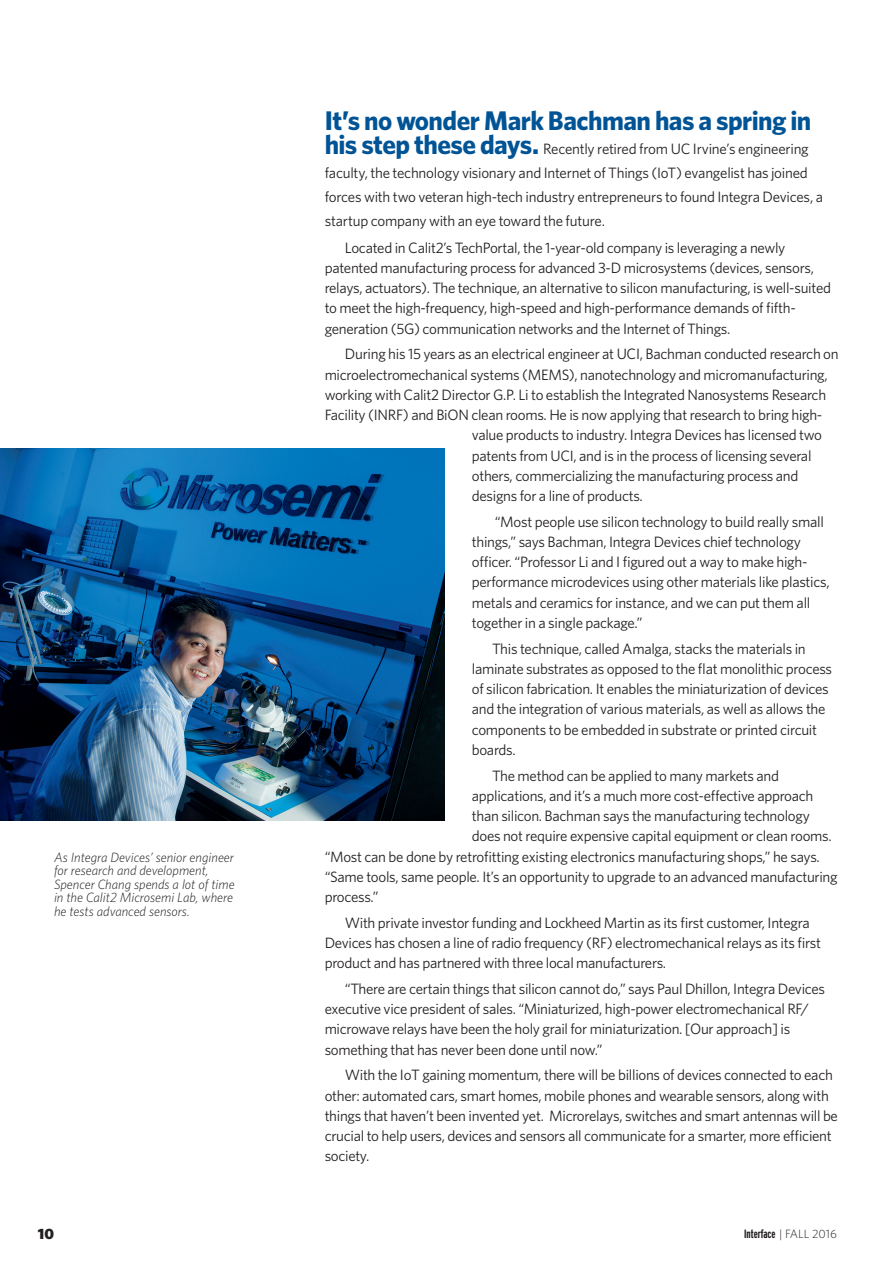
<style>
.page{position:relative;width:893px;height:1263px;background:#fff}
.page>*{position:absolute;margin:0;border:0;box-sizing:border-box;transform-origin:0 0}
.t1{font:700 27px "Whitney";letter-spacing:-.02em;color:#005495}
.t2{font:15px/20.2px "Whitney";letter-spacing:-.02em;color:#231f20}
.t3{font:900 15px "Whitney";color:#231f20}
.t4{font:italic 300 13.5px/13.5px "Whitney";color:#231f20}
.t5{font:700 extra-condensed 12px "Interstate";color:#231f20}
.s1{font-weight:700;font-size:27px;color:#005495}
.s2{font-family:"Whitney";font-weight:300;font-stretch:normal}
</style>
<div class="page">
<img style="left:0;top:449px;width:445px;height:372px">
<p class="t4" style="left:54px;top:850px;width:182px">As Integra Devices’ senior engineer for research and development,<br>Spencer Chang spends a lot of time in the Calit2 Microsemi Lab, where he tests advanced sensors.</p>
<h1 class="t1" style="left:325px;top:102px;width:488px">It’s no wonder Mark Bachman has a spring in</h1>
<p class="t2" style="left:325px;top:136px;width:500px;line-height:24px"><span class="s1">his step these days.</span> Recently retired from UC Irvine’s engineering faculty, the technology visionary and Internet of Things (IoT) evangelist has joined forces with two veteran high-tech industry entrepreneurs to found Integra Devices, a startup company with an eye toward the future.</p>
<p class="t2" style="left:325px;top:237px;width:508px;text-indent:20px">Located in Calit2’s TechPortal, the 1-year-old company is leveraging a newly patented manufacturing process for advanced 3-D microsystems (devices, sensors, relays, actuators). The technique, an alternative to silicon manufacturing, is well-suited to meet the high-frequency, high-speed and high-performance demands of fifth&shy;generation (5G) communication networks and the Internet of Things.</p>
<p class="t2" style="left:345px;top:344px;width:495px">During his 15 years as an electrical engineer at UCI, Bachman conducted research on</p>
<p class="t2" style="left:325px;top:364px;width:505px">microelectromechanical systems (MEMS), nanotechnology and micromanufacturing,</p>
<p class="t2" style="left:325px;top:384px;width:503px">working with Calit2 Director G.P. Li to establish the Integrated Nanosystems Research</p>
<p class="t2" style="left:325px;top:404px;width:499px">Facility (INRF) and BiON clean rooms. He is now applying that research to bring high-</p>
<p class="t2" style="left:472px;top:425px;width:352px">value products to industry. Integra Devices has licensed two</p>
<p class="t2" style="left:472px;top:445px;width:341px">patents from UCI, and is in the process of licensing several</p>
<p class="t2" style="left:472px;top:465px;width:328px">others, commercializing the manufacturing process and</p>
<p class="t2" style="left:472px;top:485px;width:173px">designs for a line of products.</p>
<p class="t2" style="left:472px;top:511px;width:359px;text-indent:23px">“Most people use silicon technology to build really small things,” says Bachman, Integra Devices chief technology officer. “Professor Li and I figured out a way to make high&shy;performance microdevices using other materials like plastics, metals and ceramics for instance, and we can put them all together in a single package.”</p>
<p class="t2" style="left:472px;top:638px;width:362px;text-indent:20px">This technique, called Amalga, stacks the materials in laminate substrates as opposed to the flat monolithic process of silicon fabrication. It enables the miniaturization of devices and the integration of various materials, as well as allows the components to be embedded in substrate or printed circuit boards.</p>
<p class="t2" style="left:492px;top:765px;width:288px">The method can be applied to many markets and</p>
<p class="t2" style="left:472px;top:785px;width:343px">applications, and it’s a much more cost-effective approach</p>
<p class="t2" style="left:472px;top:805px;width:340px">than silicon. Bachman says the manufacturing technology</p>
<p class="t2" style="left:472px;top:825px;width:361px">does not require expensive capital equipment or clean rooms.</p>
<p class="t2" style="left:325px;top:846px;width:497px">“Most can be done by retrofitting existing electronics manufacturing shops,” he says.</p>
<p class="t2" style="left:325px;top:866px;width:514px">“Same tools, same people. It’s an opportunity to upgrade to an advanced manufacturing</p>
<p class="t2" style="left:325px;top:886px;width:55px">process.”</p>
<p class="t2" style="left:325px;top:912px;width:498px;text-indent:20px">With private investor funding and Lockheed Martin as its first customer, Integra<br>Devices has chosen a line of radio frequency (RF) electromechanical relays as its first product and has partnered with three local manufacturers.</p>
<p class="t2" style="left:325px;top:978px;width:502px;text-indent:20px">“There are certain things that silicon cannot do,” says Paul Dhillon, Integra Devices executive vice president of sales. “Miniaturized, high-power electromechanical RF/ microwave relays have been the holy grail for miniaturization. [Our approach] is something that has never been done until now.”</p>
<p class="t2" style="left:325px;top:1064px;width:515px;text-indent:20px">With the IoT gaining momentum, there will be billions of devices connected to each other: automated cars, smart homes, mobile phones and wearable sensors, along with things that haven’t been invented yet. Microrelays, switches and smart antennas will be crucial to help users, devices and sensors all communicate for a smarter, more efficient society.</p>
<p class="t3" style="left:38px;top:1223px;width:18px">10</p>
<p class="t5" style="left:744px;top:1227px;width:94px">Interface <span class="s2">| FALL 2016</span></p>
</div>
